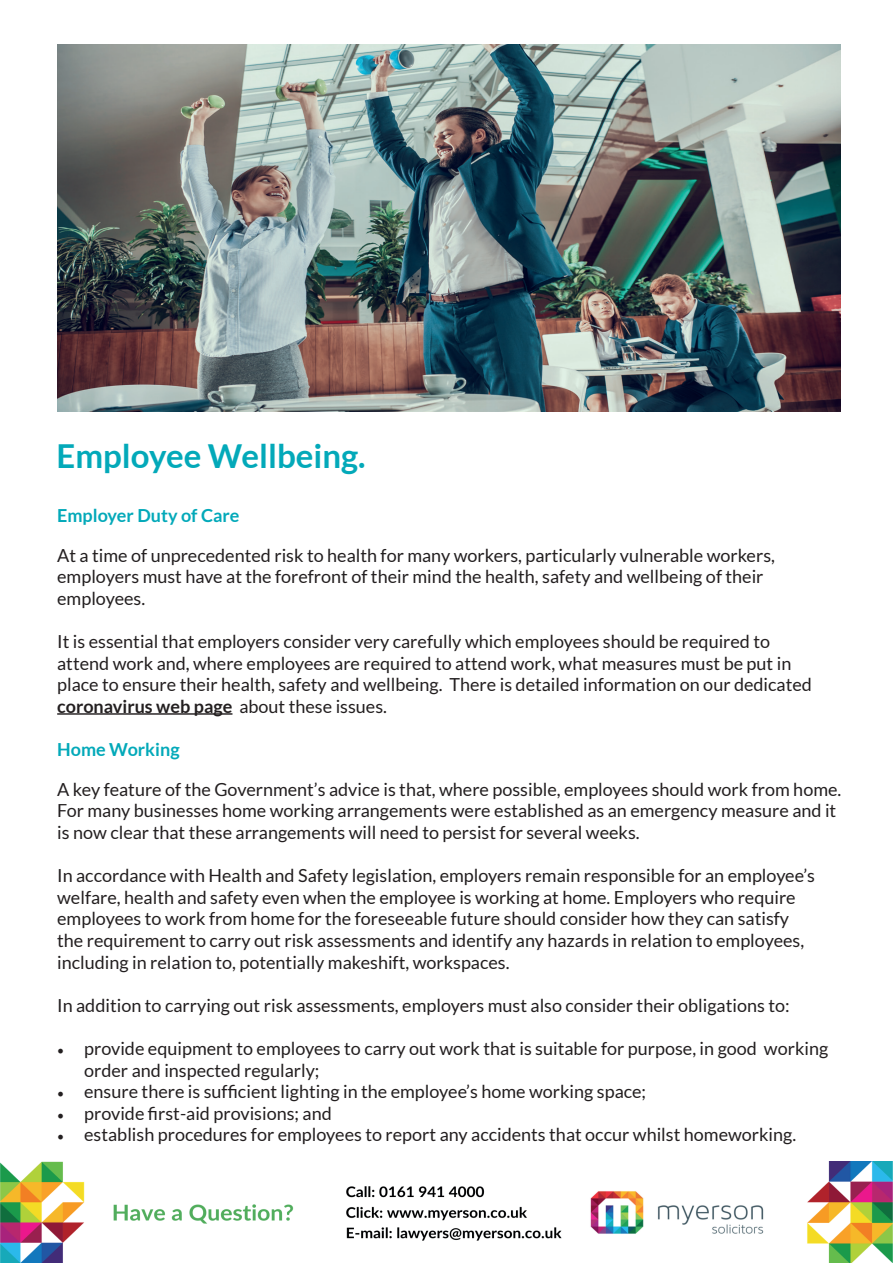
<style>
.page{position:relative;width:893px;height:1263px;background:#fff}
.page>*{position:absolute;margin:0;border:0;box-sizing:border-box;transform-origin:0 0}
.t1{font:700 33px "Lato";color:#03a9b9}
.t2{font:18px/21.6px "Lato";color:#231f20}
.t3{font:700 18px "Lato";color:#03a9b9}
.s1{font-weight:700}
.s2{font-family:"Minion Pro"}
</style>
<div class="page">
<img style="left:0;top:1161px;width:893px;height:101px">
<img style="left:57px;top:45px;width:784px;height:366px">
<hr style="left:57px;top:713px;width:175px;height:2px;background:#231f20">
<h1 class="t1" style="left:56px;top:437px;width:311px">Employee Wellbeing.</h1>
<p class="t3" style="left:57px;top:505px;width:184px">Employer Duty of Care</p>
<p class="t2" style="left:57px;top:544px;width:719px">At a time of unprecedented risk to health for many workers, particularly vulnerable workers, employers must have at the forefront of their mind the health, safety and wellbeing of their employees.</p>
<p class="t2" style="left:57px;top:631px;width:756px">It is essential that employers consider very carefully which employees should be required to attend work and, where employees are required to attend work, what measures must be put in place to ensure their health, safety and wellbeing. There is detailed information on our dedicated <span class="s1">coronavirus web page</span> about these issues.</p>
<p class="t3" style="left:57px;top:739px;width:124px">Home Working</p>
<p class="t2" style="left:57px;top:778px;width:786px">A key feature of the Government’s advice is that, where possible, employees should work from home.<br>For many businesses home working arrangements were established as an emergency measure and it is now clear that these arrangements will need to persist for several weeks.</p>
<p class="t2" style="left:57px;top:865px;width:759px">In accordance with Health and Safety legislation, employers remain responsible for an employee’s welfare, health and safety even when the employee is working at home. Employers who require employees to work from home for the foreseeable future should consider how they can satisfy the requirement to carry out risk assessments and identify any hazards in relation to employees, including in relation to, potentially makeshift, workspaces.</p>
<p class="t2" style="left:57px;top:994px;width:734px">In addition to carrying out risk assessments, employers must also consider their obligations to:</p>
<p class="t2" style="left:84px;top:1037px;width:746px;text-indent:-27px"><span class="s2">•</span> provide equipment to employees to carry out work that is suitable for purpose, in good working order and inspected regularly;</p>
<p class="t2" style="left:57px;top:1081px;width:590px"><span class="s2">•</span> ensure there is sufficient lighting in the employee’s home working space;</p>
<p class="t2" style="left:57px;top:1102px;width:276px"><span class="s2">•</span> provide first-aid provisions; and</p>
<p class="t2" style="left:57px;top:1124px;width:740px"><span class="s2">•</span> establish procedures for employees to report any accidents that occur whilst homeworking.</p>
</div>
